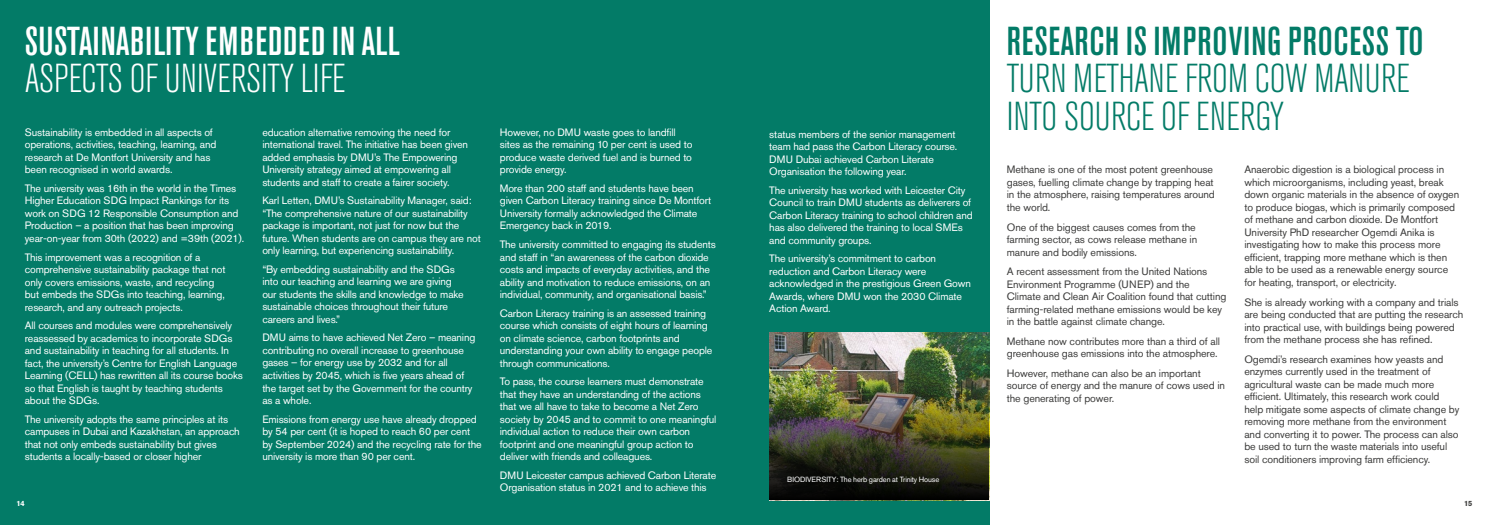
<style>
.page{position:relative;width:1489px;height:525px;background:#fff}
.page>*{position:absolute;margin:0;border:0;box-sizing:border-box;transform-origin:0 0}
.t1{font:300 condensed 40px "Akzidenz Grotesk Pro";color:#037b67}
.t2{font:500 condensed 40px "Akzidenz Grotesk Pro";letter-spacing:.02em;color:#037b67}
.t3{font:500 condensed 40px "Akzidenz Grotesk Pro";letter-spacing:.01em;color:#fff}
.t4{font:300 condensed 40px "Akzidenz Grotesk Pro";letter-spacing:-.01em;color:#fff}
.t5{font:10.62px/12.5px "Akzidenz Grotesk Pro";letter-spacing:-.015em;color:#fff}
.t6{font:10.62px/12.5px "Akzidenz Grotesk Pro";letter-spacing:-.01em;color:#3c3c3b}
.t7{font:7.5px "Akzidenz Grotesk Pro";letter-spacing:-.02em;color:#fff}
.t8{font:700 7.5px "Akzidenz Grotesk Pro";color:#fff}
.t9{font:700 7.5px "Akzidenz Grotesk Pro";color:#3c3c3b}
</style>
<div class="page">
<div style="left:0;top:0;width:989px;height:524px;background:#037b67"></div>
<img style="left:769px;top:332px;width:220px;height:39px">
<img style="left:769px;top:371px;width:220px;height:129px">
<h1 class="t3" style="left:25px;top:15px;width:376px">SUSTAINABILITY EMBEDDED IN ALL</h1>
<h1 class="t4" style="left:25px;top:52px;width:322px">ASPECTS OF UNIVERSITY LIFE</h1>
<p class="t5" style="left:25px;top:126px;width:193px">Sustainability is embedded in all aspects of operations, activities, teaching, learning, and research at De Montfort University and has been recognised in world awards.</p>
<p class="t5" style="left:25px;top:182px;width:221px">The university was 16th in the world in the Times Higher Education SDG Impact Rankings for its work on SDG 12 Responsible Consumption and Production – a position that has been improving year-on-year from 30th (2022) and =39th (2021).</p>
<p class="t5" style="left:25px;top:250px;width:202px">This improvement was a recognition of a comprehensive sustainability package that not only covers emissions, waste, and recycling but embeds the SDGs into teaching, learning, research, and any outreach projects.</p>
<p class="t5" style="left:25px;top:319px;width:220px">All courses and modules were comprehensively reassessed by academics to incorporate SDGs and sustainability in teaching for all students. In fact, the university’s Centre for English Language Learning (CELL) has rewritten all its course books so that English is taught by teaching students about the SDGs.</p>
<p class="t5" style="left:25px;top:412px;width:216px">The university adopts the same principles at its campuses in Dubai and Kazakhstan, an approach that not only embeds sustainability but gives students a locally-based or closer higher</p>
<p class="t5" style="left:262px;top:126px;width:207px">education alternative removing the need for international travel. The initiative has been given added emphasis by DMU’s The Empowering University strategy aimed at empowering all students and staff to create a fairer society.</p>
<p class="t5" style="left:262px;top:194px;width:220px">Karl Letten, DMU’s Sustainability Manager, said: “The comprehensive nature of our sustainability package is important, not just for now but the future. When students are on campus they are not only learning, but experiencing sustainability.</p>
<p class="t5" style="left:262px;top:263px;width:203px">“By embedding sustainability and the SDGs into our teaching and learning we are giving our students the skills and knowledge to make sustainable choices throughout their future careers and lives.”</p>
<p class="t5" style="left:262px;top:331px;width:214px">DMU aims to have achieved Net Zero – meaning contributing no overall increase to greenhouse gases – for energy use by 2032 and for all activities by 2045, which is five years ahead of the target set by the Government for the country as a whole.</p>
<p class="t5" style="left:262px;top:412px;width:221px">Emissions from energy use have already dropped by 54 per cent (it is hoped to reach 60 per cent by September 2024) and the recycling rate for the university is more than 90 per cent.</p>
<p class="t5" style="left:500px;top:126px;width:177px">However, no DMU waste goes to landfill</p>
<p class="t5" style="left:500px;top:138px;width:194px;text-align:justify">sites as the remaining 10 per cent is used to produce waste derived fuel and is burned to provide energy.</p>
<p class="t5" style="left:500px;top:182px;width:213px">More than 200 staff and students have been given Carbon Literacy training since De Montfort University formally acknowledged the Climate Emergency back in 2019.</p>
<p class="t5" style="left:500px;top:238px;width:217px">The university committed to engaging its students and staff in “an awareness of the carbon dioxide costs and impacts of everyday activities, and the ability and motivation to reduce emissions, on an individual, community, and organisational basis.”</p>
<p class="t5" style="left:500px;top:306px;width:214px">Carbon Literacy training is an assessed training course which consists of eight hours of learning on climate science, carbon footprints and understanding your own ability to engage people through communications.</p>
<p class="t5" style="left:500px;top:375px;width:218px">To pass, the course learners must demonstrate that they have an understanding of the actions that we all have to take to become a Net Zero society by 2045 and to commit to one meaningful individual action to reduce their own carbon footprint and one meaningful group action to deliver with friends and colleagues.</p>
<p class="t5" style="left:500px;top:468px;width:218px">DMU Leicester campus achieved Carbon Literate<br>Organisation status in 2021 and to achieve this</p>
<p class="t5" style="left:769px;top:128px;width:189px">status members of the senior management team had pass the Carbon Literacy course.<br>DMU Dubai achieved Carbon Literate Organisation the following year.</p>
<p class="t5" style="left:769px;top:184px;width:205px">The university has worked with Leicester City Council to train DMU students as deliverers of Carbon Literacy training to school children and has also delivered the training to local SMEs and community groups.</p>
<p class="t5" style="left:769px;top:252px;width:203px">The university’s commitment to carbon reduction and Carbon Literacy were acknowledged in the prestigious Green Gown Awards, where DMU won the 2030 Climate Action Award.</p>
<p class="t7" style="left:787px;top:474px;width:154px">BIODIVERSITY: The herb garden at Trinity House</p>
<h1 class="t2" style="left:1006px;top:15px;width:418px">RESEARCH IS IMPROVING PROCESS TO</h1>
<h1 class="t1" style="left:1006px;top:52px;width:404px">TURN METHANE FROM COW MANURE</h1>
<h1 class="t1" style="left:1006px;top:90px;width:278px">INTO SOURCE OF ENERGY</h1>
<p class="t6" style="left:1006px;top:163px;width:209px">Methane is one of the most potent greenhouse gases, fuelling climate change by trapping heat in the atmosphere, raising temperatures around the world.</p>
<p class="t6" style="left:1006px;top:220px;width:192px">One of the biggest causes comes from the farming sector, as cows release methane in manure and bodily emissions.</p>
<p class="t6" style="left:1006px;top:265px;width:221px">A recent assessment from the United Nations Environment Programme (UNEP) and the Climate and Clean Air Coalition found that cutting farming-related methane emissions would be key in the battle against climate change.</p>
<p class="t6" style="left:1006px;top:334px;width:215px">Methane now contributes more than a third of all greenhouse gas emissions into the atmosphere.</p>
<p class="t6" style="left:1006px;top:366px;width:220px">However, methane can also be an important source of energy and the manure of cows used in the generating of power.</p>
<p class="t6" style="left:1244px;top:163px;width:216px">Anaerobic digestion is a biological process in which microorganisms, including yeast, break down organic materials in the absence of oxygen to produce biogas, which is primarily composed of methane and carbon dioxide. De Montfort University PhD researcher Ogemdi Anika is investigating how to make this process more efficient, trapping more methane which is then able to be used as a renewable energy source for heating, transport, or electricity.</p>
<p class="t6" style="left:1244px;top:295px;width:220px">She is already working with a company and trials are being conducted that are putting the research into practical use, with buildings being powered from the methane process she has refined.</p>
<p class="t6" style="left:1244px;top:352px;width:216px">Ogemdi’s research examines how yeasts and enzymes currently used in the treatment of agricultural waste can be made much more efficient. Ultimately, this research work could help mitigate some aspects of climate change by removing more methane from the environment and converting it to power. The process can also be used to turn the waste materials into useful soil conditioners improving farm efficiency.</p>
<p class="t8" style="left:17px;top:498px;width:10px">14</p>
<p class="t9" style="left:1463px;top:498px;width:10px">15</p>
</div>
